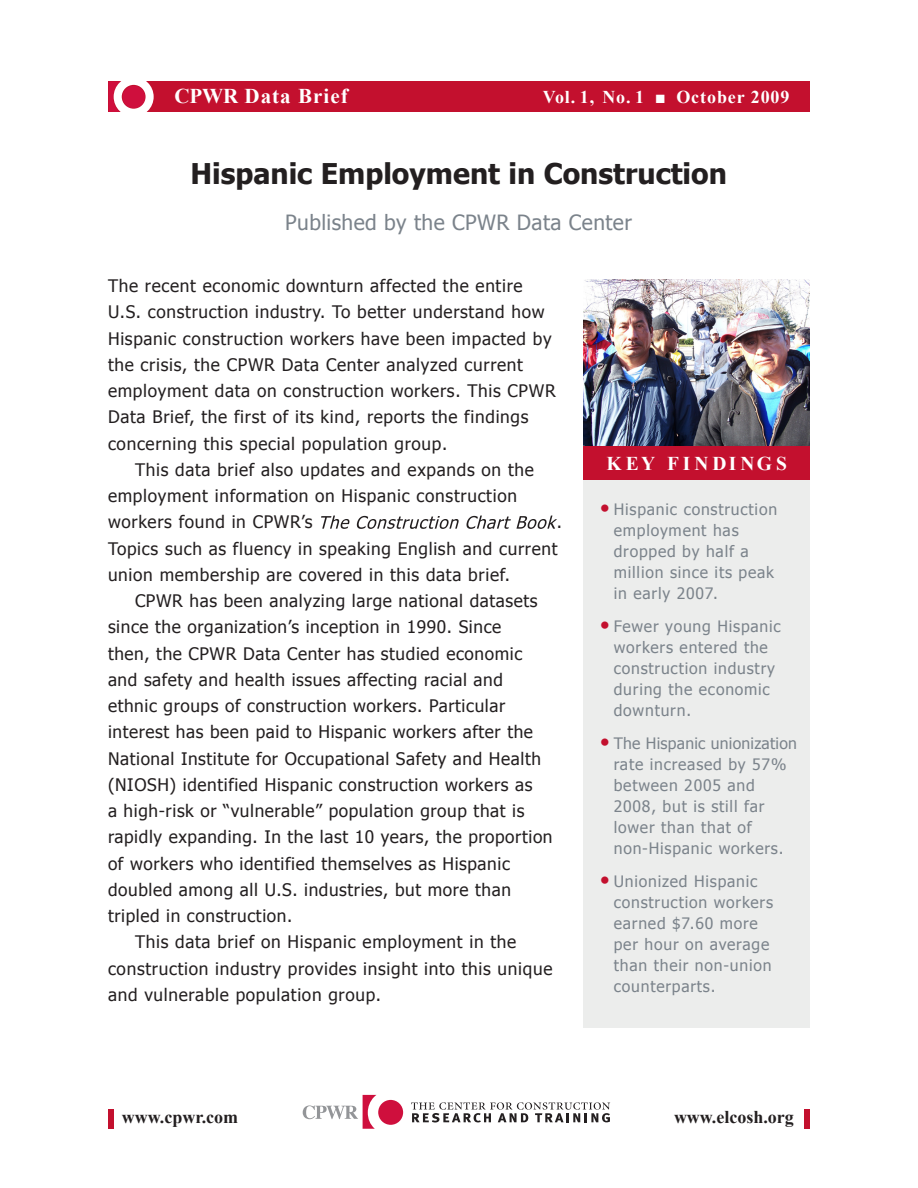
<style>
.page{position:relative;width:918px;height:1188px;background:#fff}
.page>*{position:absolute;margin:0;border:0;box-sizing:border-box;transform-origin:0 0}
.t1{font:700 28.5px "Tahoma";color:#231f20}
.Heads{font:21px "Tahoma";letter-spacing:.02em;color:#7b838b}
.t2{font:700 21px "Times New Roman";letter-spacing:.05em;color:#fff}
.t3{font:700 19.5px "Times New Roman";letter-spacing:.2em;color:#fff}
.t4{font:700 18px "Times New Roman";color:#231f20}
.t5{font:700 18px "Times New Roman";letter-spacing:.05em;color:#fff}
.Body_Copy{font:17.25px/26.2px "Tahoma";letter-spacing:.035em;color:#231f20}
.Body_Copy-First_Para{font:17.25px/26.2px "Tahoma";letter-spacing:.04em;color:#231f20}
.t6{font:15.75px/21px "Tahoma";letter-spacing:.05em;color:#7b838b}
.s1{font-size:21px;color:#c3102e}
</style>
<div class="page">
<div style="left:108px;top:81px;width:702px;height:31px;background:#c3102e"></div>
<svg style="left:109px;top:81px;width:45px;height:31px"></svg>
<svg style="left:411px;top:1102px;width:199px;height:21px"></svg>
<svg style="left:303px;top:1095px;width:100px;height:34px"></svg>
<div style="left:108px;top:1109px;width:6px;height:20px;background:#c3102e"></div>
<div style="left:584px;top:279px;width:226px;height:748px;background:#ecedec"></div>
<img style="left:584px;top:279px;width:226px;height:167px">
<div style="left:583px;top:446px;width:227px;height:33px;background:#c3102e"></div>
<div style="left:804px;top:1109px;width:6px;height:20px;background:#c3102e"></div>
<svg style="left:321px;top:516px;width:236px;height:13px"></svg>
<p class="t2" style="left:174px;top:84px;width:175px">CPWR Data Brief</p>
<p class="t5" style="left:543px;top:87px;width:248px">Vol. 1, No. 1 ■ October 2009</p>
<p class="t1" style="left:190px;top:155px;width:538px">Hispanic Employment in Construction</p>
<p class="Heads" style="left:285px;top:209px;width:348px">Published by the CPWR Data Center</p>
<p class="Body_Copy-First_Para" style="left:108px;top:272px;width:449px">The recent economic downturn affected the entire U.S. construction industry. To better understand how Hispanic construction workers have been impacted by the crisis, the CPWR Data Center analyzed current employment data on construction workers. This CPWR Data Brief, the first of its kind, reports the findings concerning this special population group.</p>
<p class="Body_Copy" style="left:108px;top:456px;width:427px;text-indent:27px">This data brief also updates and expands on the employment information on Hispanic construction</p>
<p class="Body_Copy" style="left:108px;top:535px;width:451px">Topics such as fluency in speaking English and current union membership are covered in this data brief.</p>
<p class="Body_Copy" style="left:108px;top:587px;width:446px;text-indent:27px">CPWR has been analyzing large national datasets since the organization’s inception in 1990. Since<br>then, the CPWR Data Center has studied economic and safety and health issues affecting racial and ethnic groups of construction workers. Particular interest has been paid to Hispanic workers after the National Institute for Occupational Safety and Health (NIOSH) identified Hispanic construction workers as<br>a high-risk or “vulnerable” population group that is rapidly expanding. In the last 10 years, the proportion of workers who identified themselves as Hispanic doubled among all U.S. industries, but more than tripled in construction.</p>
<p class="Body_Copy" style="left:108px;top:928px;width:446px;text-indent:27px">This data brief on Hispanic employment in the construction industry provides insight into this unique and vulnerable population group.</p>
<p class="t3" style="left:607px;top:452px;width:182px">Key Findings</p>
<p class="t6" style="left:614px;top:498px;width:165px;text-indent:-14px"><span class="s1">•</span> Hispanic construction employment has dropped by half a million since its peak in early 2007.</p>
<p class="t6" style="left:614px;top:615px;width:168px;text-indent:-14px"><span class="s1">•</span> Fewer young Hispanic workers entered the construction industry during the economic downturn.</p>
<p class="t6" style="left:614px;top:732px;width:185px;text-indent:-14px"><span class="s1">•</span> The Hispanic unionization rate increased by 57% between 2005 and<br>2008, but is still far lower than that of non-Hispanic workers.</p>
<p class="t6" style="left:614px;top:870px;width:161px;text-indent:-14px"><span class="s1">•</span> Unionized Hispanic construction workers earned $7.60 more per hour on average than their non-union counterparts.</p>
<p class="t4" style="left:122px;top:1106px;width:118px">www.cpwr.com</p>
<p class="t4" style="left:674px;top:1106px;width:121px">www.elcosh.org</p>
</div>
